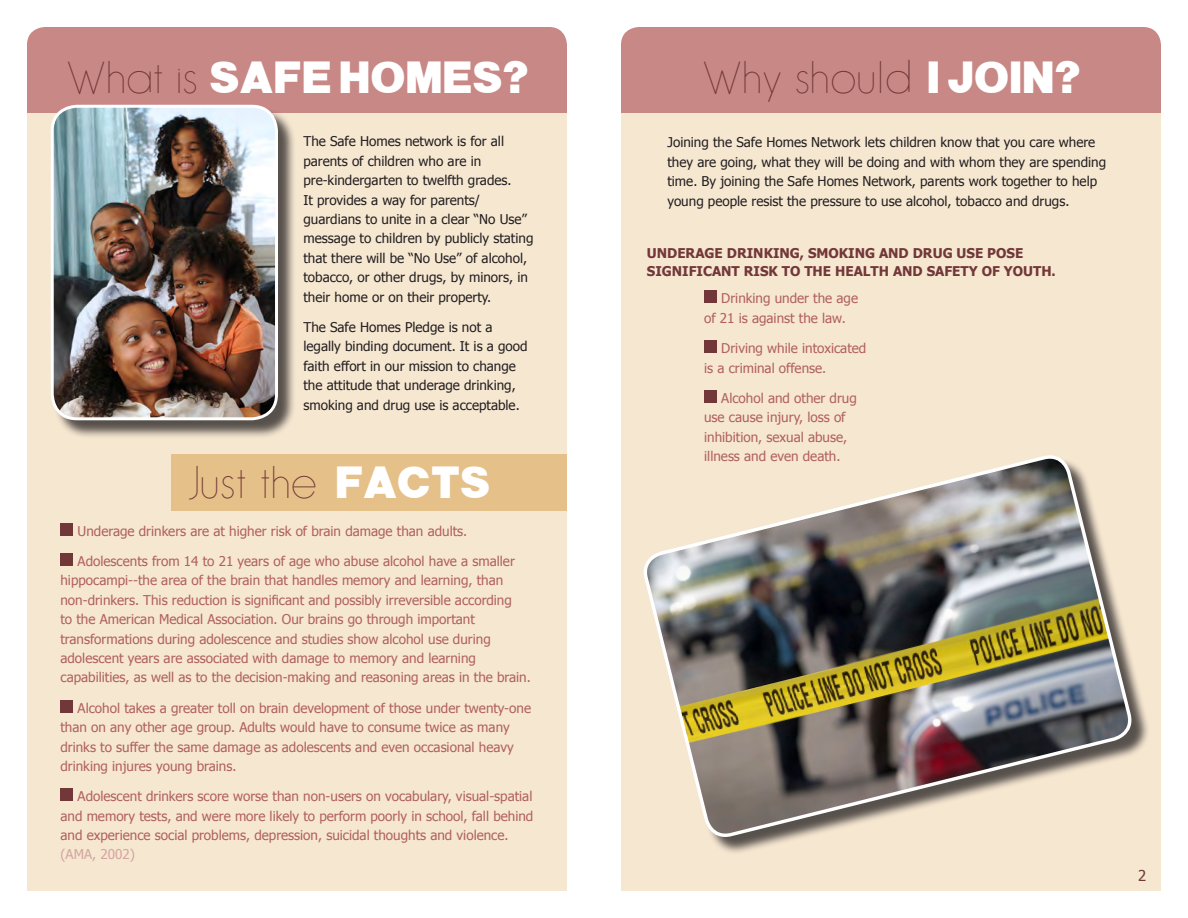
<style>
.page{position:relative;width:1188px;height:918px;background:#fff}
.page>*{position:absolute;margin:0;border:0;box-sizing:border-box;transform-origin:0 0}
.t1{font:44.85px "Alpist";color:#fff}
.t2{font:40.35px "Land C Hairline";color:#723839}
.t3{font:15px "Tahoma";color:#723839}
.t4{font:13.5px/19.4px "Tahoma";color:#b06060}
.t5{font:13.5px/19.4px "Tahoma";color:#231f20}
.t6{font:700 13.5px/18px "Tahoma";color:#723839}
.t7{font:13.5px "Tahoma";color:#d6a4a0}
.s1{font-family:"Alpist";font-size:44.85px;color:#fff}
</style>
<div class="page">
<div style="left:27px;top:27px;width:540px;height:199px;background:#c88886;border-radius:18px"></div>
<div style="left:27px;top:113px;width:540px;height:778px;background:#f6e7d1"></div>
<div style="left:621px;top:27px;width:540px;height:199px;background:#c88886;border-radius:18px"></div>
<div style="left:621px;top:113px;width:540px;height:778px;background:#f6e7d1"></div>
<div style="left:172px;top:455px;width:395px;height:56px;background:#e5c089"></div>
<div style="left:60px;top:523px;width:13px;height:13px;background:#723839"></div>
<div style="left:60px;top:553px;width:13px;height:13px;background:#723839"></div>
<div style="left:60px;top:700px;width:13px;height:13px;background:#723839"></div>
<div style="left:60px;top:788px;width:13px;height:13px;background:#723839"></div>
<div style="left:53px;top:107px;width:244px;height:332px;background:#231f20;opacity:.75"></div>
<img style="left:52px;top:106px;width:225px;height:313px">
<div style="left:51px;top:105px;width:227px;height:315px;border:3px solid #fff;border-radius:25px"></div>
<div style="left:704px;top:291px;width:13px;height:12px;background:#723839"></div>
<div style="left:704px;top:340px;width:13px;height:13px;background:#723839"></div>
<div style="left:704px;top:390px;width:13px;height:13px;background:#723839"></div>
<div style="left:646px;top:458px;width:504px;height:397px;background:#231f20;opacity:.75"></div>
<img style="left:643px;top:455px;width:491px;height:392px">
<p class="t2" style="left:66px;top:51px;width:134px">What is</p>
<p class="t1" style="left:208px;top:51px;width:321px">SAFE HOMES?</p>
<p class="t5" style="left:303px;top:131px;width:232px">The Safe Homes network is for all parents of children who are in pre-kindergarten to twelfth grades.<br>It provides a way for parents/ guardians to unite in a clear “No Use” message to children by publicly stating that there will be “No Use” of alcohol, tobacco, or other drugs, by minors, in their home or on their property.</p>
<p class="t5" style="left:303px;top:317px;width:226px">The Safe Homes Pledge is not a legally binding document. It is a good faith effort in our mission to change the attitude that underage drinking, smoking and drug use is acceptable.</p>
<p class="t2" style="left:188px;top:456px;width:131px">Just the</p>
<p class="t1" style="left:334px;top:456px;width:157px">FACTS</p>
<p class="t4" style="left:78px;top:521px;width:391px">Underage drinkers are at higher risk of brain damage than adults.</p>
<p class="t4" style="left:60px;top:551px;width:472px;text-indent:17px">Adolescents from 14 to 21 years of age who abuse alcohol have a smaller hippocampi--the area of the brain that handles memory and learning, than non-drinkers. This reduction is significant and possibly irreversible according<br>to the American Medical Association. Our brains go through important transformations during adolescence and studies show alcohol use during adolescent years are associated with damage to memory and learning capabilities, as well as to the decision-making and reasoning areas in the brain.</p>
<p class="t4" style="left:60px;top:698px;width:472px;text-indent:17px">Alcohol takes a greater toll on brain development of those under twenty-one than on any other age group. Adults would have to consume twice as many drinks to suffer the same damage as adolescents and even occasional heavy drinking injures young brains.</p>
<p class="t4" style="left:60px;top:786px;width:474px;text-align:justify;text-indent:17px">Adolescent drinkers score worse than non-users on vocabulary, visual-spatial and memory tests, and were more likely to perform poorly in school, fall behind and experience social problems, depression, suicidal thoughts and violence.</p>
<p class="t7" style="left:60px;top:846px;width:76px">(AMA, 2002)</p>
<p class="t2" style="left:702px;top:51px;width:380px">Why should <span class="s1">I JOIN?</span></p>
<p class="t5" style="left:667px;top:132px;width:440px">Joining the Safe Homes Network lets children know that you care where they are going, what they will be doing and with whom they are spending time. By joining the Safe Homes Network, parents work together to help young people resist the pressure to use alcohol, tobacco and drugs.</p>
<p class="t6" style="left:647px;top:243px;width:410px">UNDERAGE DRINKING, SMOKING AND DRUG USE POSE<br>SIGNIFICANT RISK TO THE HEALTH AND SAFETY OF YOUTH.</p>
<p class="t4" style="left:704px;top:288px;width:156px;text-indent:17px">Drinking under the age of 21 is against the law.</p>
<p class="t4" style="left:704px;top:338px;width:164px;text-indent:17px">Driving while intoxicated is a criminal offense.</p>
<p class="t4" style="left:704px;top:388px;width:154px;text-indent:17px">Alcohol and other drug use cause injury, loss of inhibition, sexual abuse, illness and even death.</p>
<p class="t3" style="left:1138px;top:866px;width:10px">2</p>
</div>
